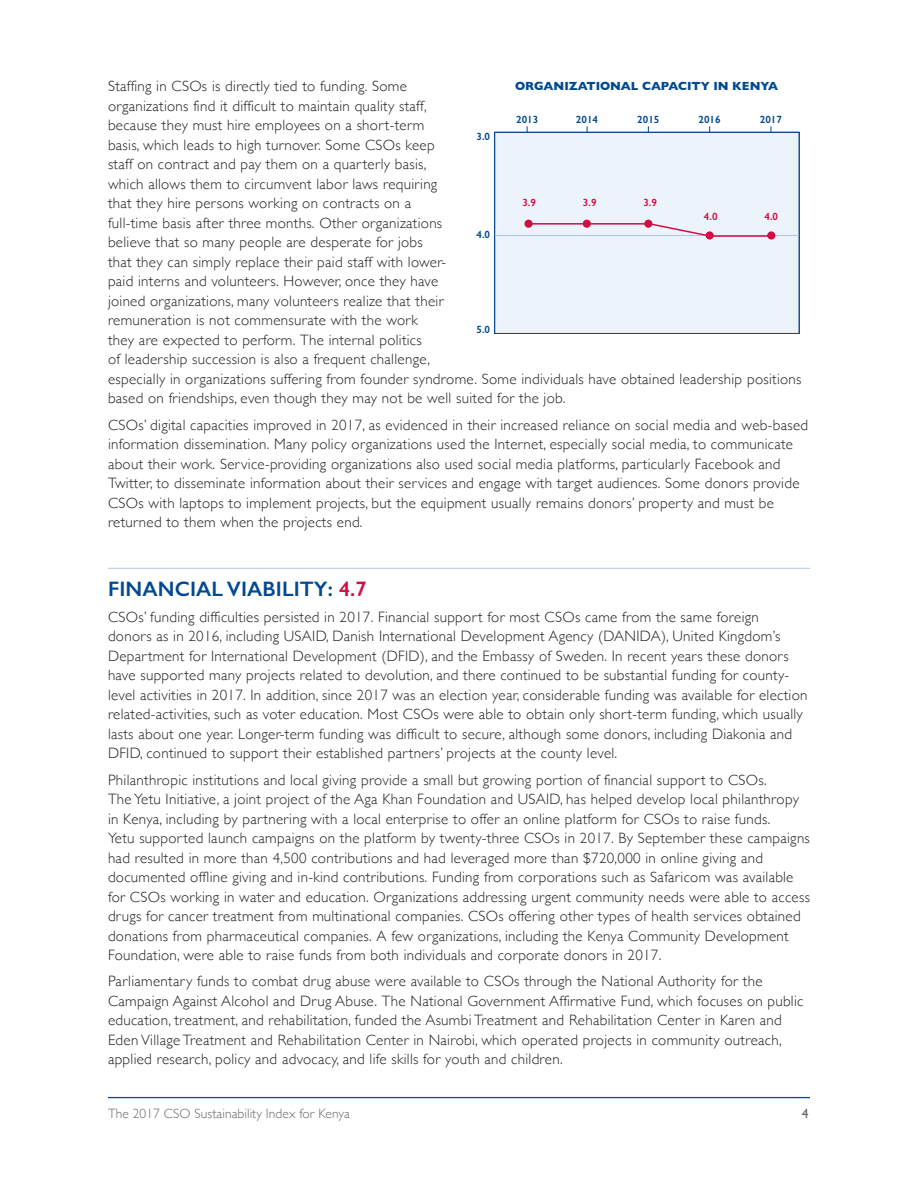
<style>
.page{position:relative;width:918px;height:1188px;background:#fff}
.page>*{position:absolute;margin:0;border:0;box-sizing:border-box;transform-origin:0 0}
.HEADER_RULE{font:600 21px "Gill Sans";letter-spacing:.005em;color:#014990}
.body{font:300 15px/19.5px "Gill Sans";letter-spacing:.02em;color:#231f20}
.t1{font:300 13.5px "Gill Sans";letter-spacing:.005em;color:#69696c}
.t2{font:13.5px "Gill Sans";color:#69696c}
.t3{font:700 12px "Gill Sans";color:#014990}
.t4{font:600 10.5px "Gill Sans";color:#014990}
.t5{font:600 10.5px "Gill Sans";color:#d20d44}
.s1{color:#d20d44}
</style>
<div class="page">
<hr style="left:108px;top:1097px;width:702px;height:1px;background:#014990">
<hr style="left:108px;top:568px;width:702px;height:1px;background:#afcae9">
<div style="left:495px;top:132px;width:304px;height:201px;background:#edf3fa"></div>
<div style="left:494px;top:132px;width:305px;height:202px;border:1px solid #014990"></div>
<hr style="left:495px;top:235px;width:304px;height:1px;background:#afcae9">
<svg style="left:533px;top:222px;width:234px;height:15px"></svg>
<div style="left:524px;top:220px;width:9px;height:8px;background:#d20d44;border-radius:50%"></div>
<div style="left:583px;top:220px;width:8px;height:8px;background:#d20d44;border-radius:50%"></div>
<div style="left:644px;top:220px;width:8px;height:8px;background:#d20d44;border-radius:50%"></div>
<div style="left:706px;top:231px;width:8px;height:9px;background:#d20d44;border-radius:50%"></div>
<div style="left:767px;top:231px;width:8px;height:9px;background:#d20d44;border-radius:50%"></div>
<p class="body" style="left:108px;top:76px;width:695px">Staffing in CSOs is directly tied to funding. Some<br>organizations find it difficult to maintain quality staff,<br>because they must hire employees on a short-term<br>basis, which leads to high turnover. Some CSOs keep<br>staff on contract and pay them on a quarterly basis,<br>which allows them to circumvent labor laws requiring<br>that they hire persons working on contracts on a<br>full-time basis after three months. Other organizations<br>believe that so many people are desperate for jobs<br>that they can simply replace their paid staff with lower-<br>paid interns and volunteers. However, once they have<br>joined organizations, many volunteers realize that their<br>remuneration is not commensurate with the work<br>they are expected to perform. The internal politics<br>of leadership succession is also a frequent challenge,<br>especially in organizations suffering from founder syndrome. Some individuals have obtained leadership positions based on friendships, even though they may not be well suited for the job.</p>
<p class="body" style="left:108px;top:414px;width:702px">CSOs’ digital capacities improved in 2017, as evidenced in their increased reliance on social media and web-based information dissemination. Many policy organizations used the Internet, especially social media, to communicate about their work. Service-providing organizations also used social media platforms, particularly Facebook and Twitter, to disseminate information about their services and engage with target audiences. Some donors provide CSOs with laptops to implement projects, but the equipment usually remains donors’ property and must be returned to them when the projects end.</p>
<p class="t3" style="left:515px;top:76px;width:265px">ORGANIZATIONAL CAPACITY IN KENYA</p>
<p class="t4" style="left:516px;top:113px;width:24px">2013</p>
<p class="t4" style="left:576px;top:113px;width:24px">2014</p>
<p class="t4" style="left:637px;top:113px;width:24px">2015</p>
<p class="t4" style="left:699px;top:113px;width:24px">2016</p>
<p class="t4" style="left:760px;top:113px;width:24px">2017</p>
<p class="t4" style="left:476px;top:130px;width:15px">3.0</p>
<p class="t5" style="left:522px;top:196px;width:15px">3.9</p>
<p class="t5" style="left:583px;top:196px;width:15px">3.9</p>
<p class="t5" style="left:643px;top:196px;width:15px">3.9</p>
<p class="t5" style="left:704px;top:210px;width:15px">4.0</p>
<p class="t5" style="left:765px;top:210px;width:15px">4.0</p>
<p class="t4" style="left:476px;top:229px;width:15px">4.0</p>
<p class="t4" style="left:476px;top:323px;width:15px">5.0</p>
<p class="HEADER_RULE" style="left:108px;top:576px;width:260px">FINANCIAL VIABILITY: <span class="s1">4.7</span></p>
<p class="body" style="left:108px;top:607px;width:701px">CSOs’ funding difficulties persisted in 2017. Financial support for most CSOs came from the same foreign<br>donors as in 2016, including USAID, Danish International Development Agency (DANIDA), United Kingdom’s Department for International Development (DFID), and the Embassy of Sweden. In recent years these donors have supported many projects related to devolution, and there continued to be substantial funding for county&shy;level activities in 2017. In addition, since 2017 was an election year, considerable funding was available for election related-activities, such as voter education. Most CSOs were able to obtain only short-term funding, which usually lasts about one year. Longer-term funding was difficult to secure, although some donors, including Diakonia and DFID, continued to support their established partners’ projects at the county level.</p>
<p class="body" style="left:108px;top:769px;width:704px">Philanthropic institutions and local giving provide a small but growing portion of financial support to CSOs.<br>The Yetu Initiative, a joint project of the Aga Khan Foundation and USAID, has helped develop local philanthropy in Kenya, including by partnering with a local enterprise to offer an online platform for CSOs to raise funds.<br>Yetu supported launch campaigns on the platform by twenty-three CSOs in 2017. By September these campaigns had resulted in more than 4,500 contributions and had leveraged more than $720,000 in online giving and documented offline giving and in-kind contributions. Funding from corporations such as Safaricom was available for CSOs working in water and education. Organizations addressing urgent community needs were able to access drugs for cancer treatment from multinational companies. CSOs offering other types of health services obtained donations from pharmaceutical companies. A few organizations, including the Kenya Community Development Foundation, were able to raise funds from both individuals and corporate donors in 2017.</p>
<p class="body" style="left:108px;top:971px;width:697px">Parliamentary funds to combat drug abuse were available to CSOs through the National Authority for the Campaign Against Alcohol and Drug Abuse. The National Government Affirmative Fund, which focuses on public education, treatment, and rehabilitation, funded the Asumbi Treatment and Rehabilitation Center in Karen and Eden Village Treatment and Rehabilitation Center in Nairobi, which operated projects in community outreach, applied research, policy and advocacy, and life skills for youth and children.</p>
<p class="t1" style="left:108px;top:1103px;width:243px">The 2017 CSO Sustainability Index for Kenya</p>
<p class="t2" style="left:802px;top:1106px;width:8px">4</p>
</div>
